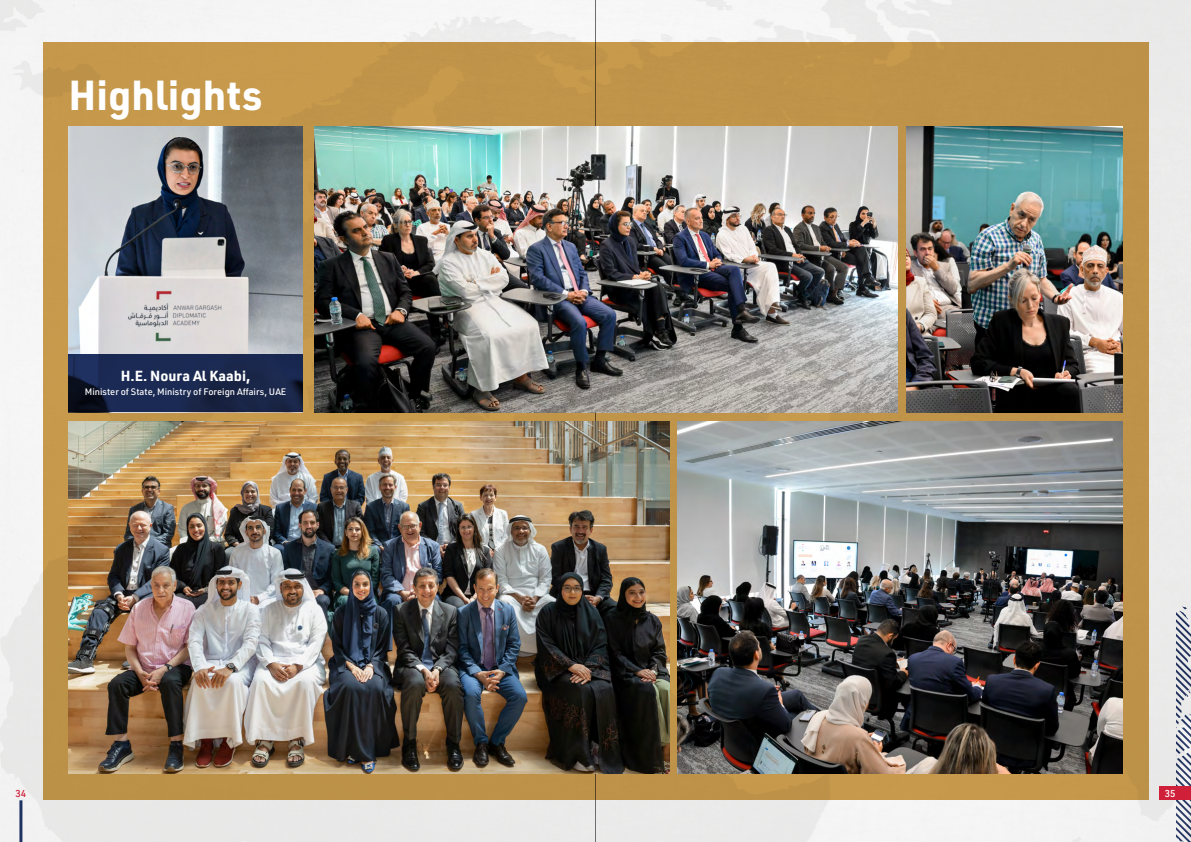
<style>
.page{position:relative;width:1191px;height:842px;background:#fff}
.page>*{position:absolute;margin:0;border:0;box-sizing:border-box;transform-origin:0 0}
.t1{font:700 41.1px "URWDIN Arabic";color:#fff}
.t2{font:700 14.3px "URWDIN Arabic";color:#fff}
.t3{font:500 9.9px "URWDIN Arabic";color:#cf1f39}
.t4{font:500 9.9px "URWDIN Arabic";color:#fff}
.t5{font:500 9.3px "URWDIN Arabic";color:#fff}
</style>
<div class="page">
<img style="left:0;top:0;width:1191px;height:842px">
<div style="left:1160px;top:786px;width:31px;height:14px;background:#cf1f39"></div>
<hr style="left:19px;top:800px;width:3px;height:42px;background:#203262">
<hr style="left:595px;top:0;width:1px;height:842px;background:#6d6e71">
<div style="left:43px;top:43px;width:1105px;height:757px;background:#bf9449"></div>
<img style="left:68px;top:126px;width:235px;height:228px">
<img style="left:68px;top:421px;width:602px;height:352px">
<img style="left:314px;top:126px;width:583px;height:286px">
<img style="left:677px;top:421px;width:445px;height:352px">
<img style="left:906px;top:126px;width:216px;height:286px">
<svg style="left:68px;top:354px;width:235px;height:58px;fill:#1b2951"></svg>
<h1 class="t1" style="left:68px;top:71px;width:195px">Highlights</h1>
<h2 class="t2" style="left:121px;top:367px;width:131px">H.E. Noura Al Kaabi,</h2>
<p class="t5" style="left:85px;top:386px;width:203px">Minister of State, Ministry of Foreign Affairs, UAE</p>
<p class="t3" style="left:16px;top:788px;width:12px">34</p>
<p class="t4" style="left:1164px;top:788px;width:12px">35</p>
</div>
